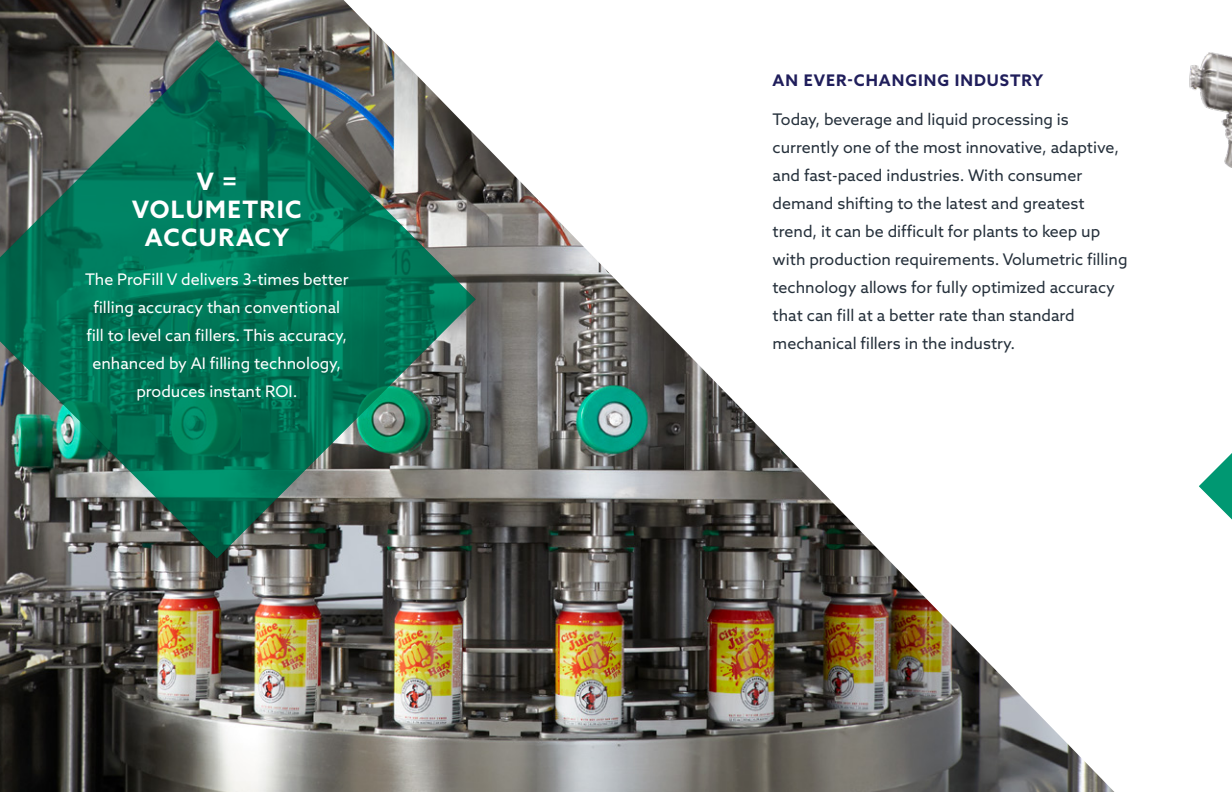
<style>
.page{position:relative;width:1232px;height:792px;background:#fff}
.page>*{position:absolute;margin:0;border:0;box-sizing:border-box;transform-origin:0 0}
.t1{font:700 24px/28px "Azo Sans";letter-spacing:.06em;color:#fff;text-align:center}
.t2{font:16px/28px "Azo Sans";color:#25303b}
.t3{font:16px/28px "Azo Sans";color:#fff;text-align:center}
.t4{font:700 16px "Azo Sans";letter-spacing:.06em;color:#201e5b}
</style>
<div class="page">
<img style="left:0;top:0;width:1114px;height:792px">
<svg style="left:0;top:40px;width:475px;height:519px"></svg>
<img style="left:1189px;top:52px;width:42px;height:116px">
<svg style="left:1199px;top:454px;width:32px;height:65px"></svg>
<h1 class="t1" style="left:132px;top:167px;width:171px">V =<br>VOLUMETRIC<br>ACCURACY</h1>
<p class="t3" style="left:85px;top:265px;width:265px">The ProFill V delivers 3-times better filling accuracy than conventional fill to level can fillers. This accuracy, enhanced by AI filling technology, produces instant ROI.</p>
<p class="t4" style="left:772px;top:69px;width:272px">AN EVER-CHANGING INDUSTRY</p>
<p class="t2" style="left:772px;top:105px;width:356px">Today, beverage and liquid processing is currently one of the most innovative, adaptive, and fast-paced industries. With consumer demand shifting to the latest and greatest trend, it can be difficult for plants to keep up with production requirements. Volumetric filling technology allows for fully optimized accuracy that can fill at a better rate than standard mechanical fillers in the industry.</p>
</div>
